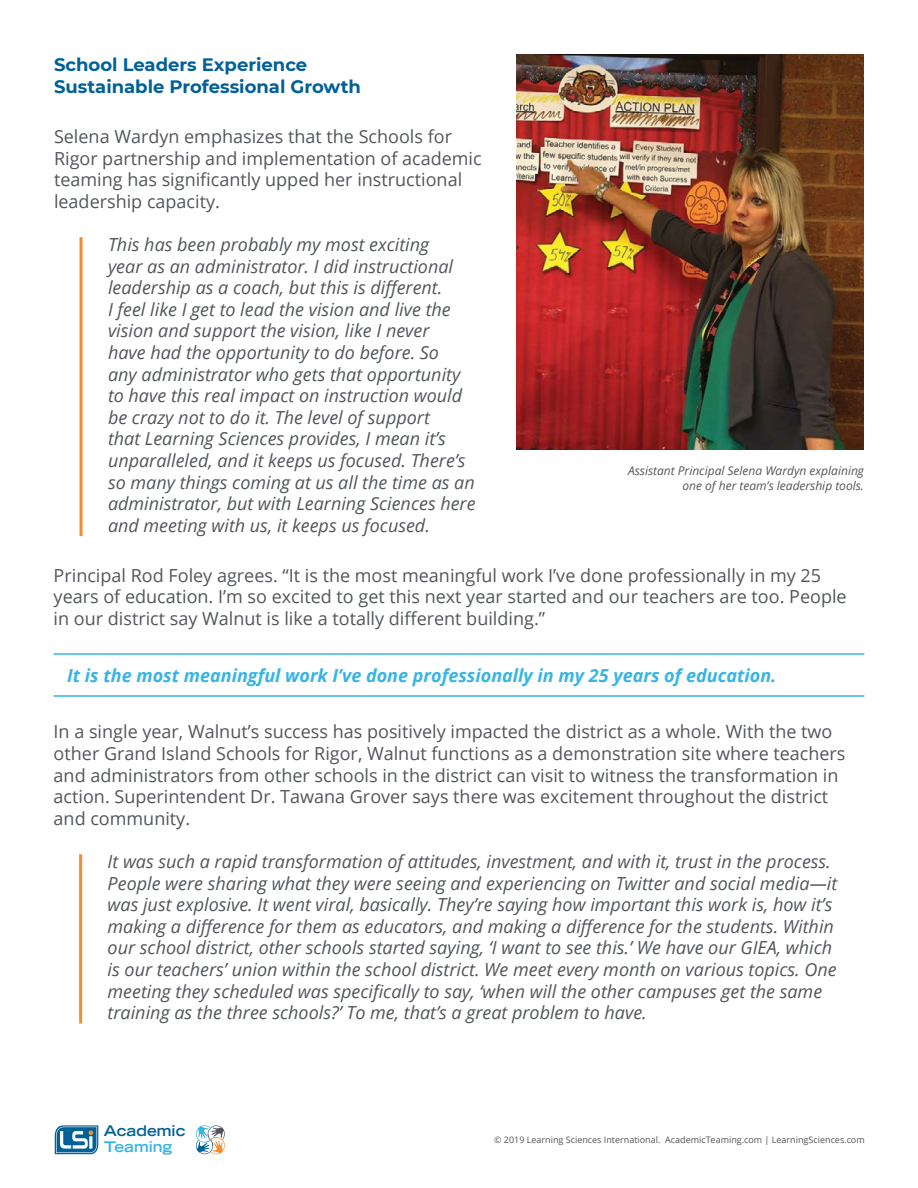
<style>
.page{position:relative;width:918px;height:1188px;background:#fff}
.page>*{position:absolute;margin:0;border:0;box-sizing:border-box;transform-origin:0 0}
.t1{font:italic 18px/21.6px "Open Sans";color:#52555b}
.t2{font:18px/21.6px "Open Sans";color:#52555b}
.t3{font:italic 700 18px "Open Sans";color:#37b4e5}
.t4{font:700 18px/21.6px "Montserrat";color:#006098}
.t5{font:700 expanded 14.7px "Trade Gothic LH";color:#006098}
.t6{font:700 expanded 14.7px "Trade Gothic LH";color:#37b4e5}
.t7{font:italic 12px/14.4px "Open Sans";color:#52555b;text-align:right}
.t8{font:9px "Open Sans";color:#52555b}
</style>
<div class="page">
<svg style="left:196px;top:1125px;width:29px;height:29px"></svg>
<svg style="left:55px;top:1125px;width:43px;height:29px"></svg>
<hr style="left:80px;top:237px;width:2px;height:299px;background:#f68d2c">
<img style="left:516px;top:54px;width:348px;height:395px">
<hr style="left:54px;top:653px;width:810px;height:2px;background:#37b4e5">
<hr style="left:54px;top:695px;width:810px;height:2px;background:#37b4e5">
<hr style="left:79px;top:854px;width:3px;height:170px;background:#f68d2c">
<p class="t4" style="left:54px;top:53px;width:308px">School Leaders Experience<br>Sustainable Professional Growth</p>
<p class="t2" style="left:54px;top:125px;width:429px">Selena Wardyn emphasizes that the Schools for Rigor partnership and implementation of academic teaming has significantly upped her instructional leadership capacity.</p>
<p class="t1" style="left:108px;top:233px;width:369px">This has been probably my most exciting<br>year as an administrator. I did instructional leadership as a coach, but this is different.<br>I feel like I get to lead the vision and live the vision and support the vision, like I never<br>have had the opportunity to do before. So<br>any administrator who gets that opportunity to have this real impact on instruction would be crazy not to do it. The level of support<br>that Learning Sciences provides, I mean it’s unparalleled, and it keeps us focused. There’s so many things coming at us all the time as an administrator, but with Learning Sciences here and meeting with us, it keeps us focused.</p>
<p class="t7" style="left:628px;top:463px;width:237px">Assistant Principal Selena Wardyn explaining one of her team’s leadership tools.</p>
<p class="t2" style="left:54px;top:564px;width:795px">Principal Rod Foley agrees. “It is the most meaningful work I’ve done professionally in my 25 years of education. I’m so excited to get this next year started and our teachers are too. People in our district say Walnut is like a totally different building.”</p>
<p class="t3" style="left:67px;top:663px;width:711px">It is the most meaningful work I’ve done professionally in my 25 years of education.</p>
<p class="t2" style="left:54px;top:721px;width:793px">In a single year, Walnut’s success has positively impacted the district as a whole. With the two other Grand Island Schools for Rigor, Walnut functions as a demonstration site where teachers and administrators from other schools in the district can visit to witness the transformation in action. Superintendent Dr. Tawana Grover says there was excitement throughout the district and community.</p>
<p class="t1" style="left:108px;top:850px;width:731px">It was such a rapid transformation of attitudes, investment, and with it, trust in the process.<br>People were sharing what they were seeing and experiencing on Twitter and social media—it was just explosive. It went viral, basically. They’re saying how important this work is, how it’s making a difference for them as educators, and making a difference for the students. Within our school district, other schools started saying, ‘I want to see this.’ We have our GIEA, which is our teachers’ union within the school district. We meet every month on various topics. One meeting they scheduled was specifically to say, ‘when will the other campuses get the same training as the three schools?’ To me, that’s a great problem to have.</p>
<p class="t5" style="left:104px;top:1122px;width:83px">Academic</p>
<p class="t6" style="left:104px;top:1137px;width:70px">Teaming</p>
<p class="t8" style="left:494px;top:1134px;width:372px">© 2019 Learning Sciences International. AcademicTeaming.com | LearningSciences.com</p>
</div>
